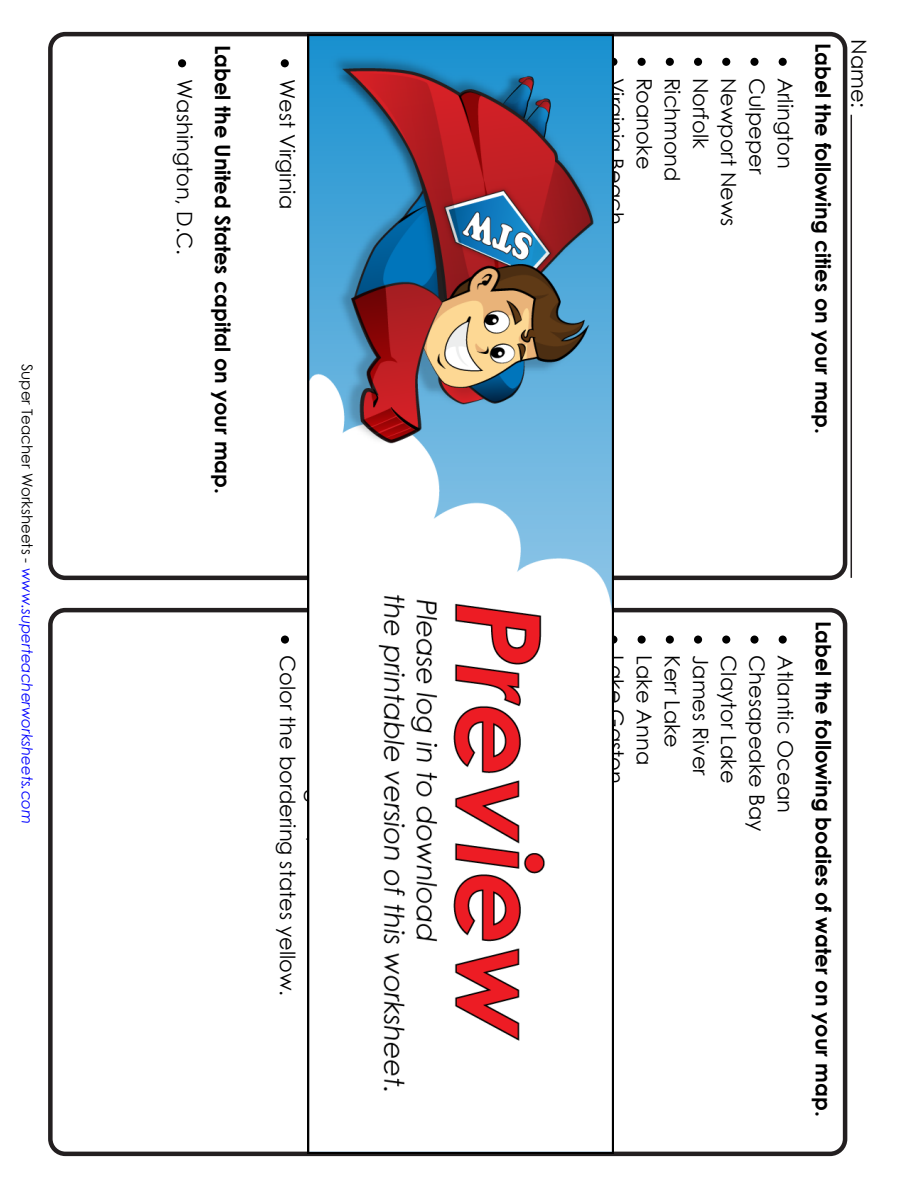
<style>
.page{position:relative;width:918px;height:1188px;background:#fff}
.page>*{position:absolute;margin:0;border:0;box-sizing:border-box;transform-origin:0 0}
.t1{font:21px "Century Gothic 2";color:#000}
.t2{font:700 21px "Century Gothic 2";color:#000}
.t3{font:italic 15px "Century Gothic 2";color:#00f}
.s1{font-style:normal;color:#000}
</style>
<div class="page">
<hr style="left:851px;top:115px;width:1px;height:463px;background:#231f20">
<div style="left:779px;top:636px;width:8px;height:8px;background:#000;border-radius:50%"></div>
<div style="left:750px;top:636px;width:9px;height:8px;background:#000;border-radius:50%"></div>
<div style="left:722px;top:636px;width:8px;height:8px;background:#000;border-radius:50%"></div>
<div style="left:694px;top:636px;width:8px;height:8px;background:#000;border-radius:50%"></div>
<div style="left:666px;top:636px;width:8px;height:8px;background:#000;border-radius:50%"></div>
<div style="left:638px;top:636px;width:8px;height:8px;background:#000;border-radius:50%"></div>
<div style="left:609px;top:636px;width:8px;height:8px;background:#000;border-radius:50%"></div>
<div style="left:281px;top:636px;width:8px;height:8px;background:#000;border-radius:50%"></div>
<div style="left:48px;top:608px;width:799px;height:548px;border:4px solid #231f20;border-radius:15px"></div>
<div style="left:779px;top:58px;width:8px;height:8px;background:#000;border-radius:50%"></div>
<div style="left:750px;top:58px;width:9px;height:8px;background:#000;border-radius:50%"></div>
<div style="left:722px;top:58px;width:8px;height:8px;background:#000;border-radius:50%"></div>
<div style="left:694px;top:58px;width:8px;height:8px;background:#000;border-radius:50%"></div>
<div style="left:666px;top:58px;width:8px;height:8px;background:#000;border-radius:50%"></div>
<div style="left:638px;top:58px;width:8px;height:8px;background:#000;border-radius:50%"></div>
<div style="left:609px;top:58px;width:8px;height:8px;background:#000;border-radius:50%"></div>
<div style="left:281px;top:59px;width:8px;height:8px;background:#000;border-radius:50%"></div>
<div style="left:178px;top:59px;width:8px;height:8px;background:#000;border-radius:50%"></div>
<div style="left:48px;top:32px;width:799px;height:548px;border:4px solid #231f20;border-radius:15px"></div>
<img style="left:308px;top:34px;width:305px;height:1120px">
<p class="t3" style="left:38px;top:364px;width:462px;rotate:90deg"><span class="s1">Super Teacher Worksheets -</span> www.superteacherworksheets.com</p>
<p class="t1" style="left:199px;top:79px;width:178px;rotate:90deg">Washington, D.C.</p>
<p class="t2" style="left:239px;top:45px;width:451px;rotate:90deg">Label the United States capital on your map.</p>
<p class="t1" style="left:302px;top:79px;width:131px;rotate:90deg">West Virginia</p>
<p class="t1" style="left:302px;top:655px;width:342px;rotate:90deg">Color the bordering states yellow.</p>
<p class="t1" style="left:631px;top:78px;width:149px;rotate:90deg">Virginia Beach</p>
<p class="t1" style="left:659px;top:78px;width:93px;rotate:90deg">Roanoke</p>
<p class="t1" style="left:687px;top:78px;width:105px;rotate:90deg">Richmond</p>
<p class="t1" style="left:715px;top:78px;width:72px;rotate:90deg">Norfolk</p>
<p class="t1" style="left:744px;top:78px;width:150px;rotate:90deg">Newport News</p>
<p class="t1" style="left:772px;top:78px;width:98px;rotate:90deg">Culpeper</p>
<p class="t1" style="left:800px;top:78px;width:92px;rotate:90deg">Arlington</p>
<p class="t2" style="left:839px;top:43px;width:393px;rotate:90deg">Label the following cities on your map.</p>
<p class="t1" style="left:874px;top:39px;width:71px;rotate:90deg">Name:</p>
<p class="t1" style="left:631px;top:655px;width:130px;rotate:90deg">Lake Gaston</p>
<p class="t1" style="left:659px;top:655px;width:111px;rotate:90deg">Lake Anna</p>
<p class="t1" style="left:687px;top:655px;width:94px;rotate:90deg">Kerr Lake</p>
<p class="t1" style="left:715px;top:655px;width:122px;rotate:90deg">James River</p>
<p class="t1" style="left:744px;top:655px;width:130px;rotate:90deg">Claytor Lake</p>
<p class="t1" style="left:772px;top:655px;width:178px;rotate:90deg">Chesapeake Bay</p>
<p class="t1" style="left:800px;top:655px;width:159px;rotate:90deg">Atlantic Ocean</p>
<p class="t2" style="left:839px;top:621px;width:497px;rotate:90deg">Label the following bodies of water on your map.</p>
</div>
